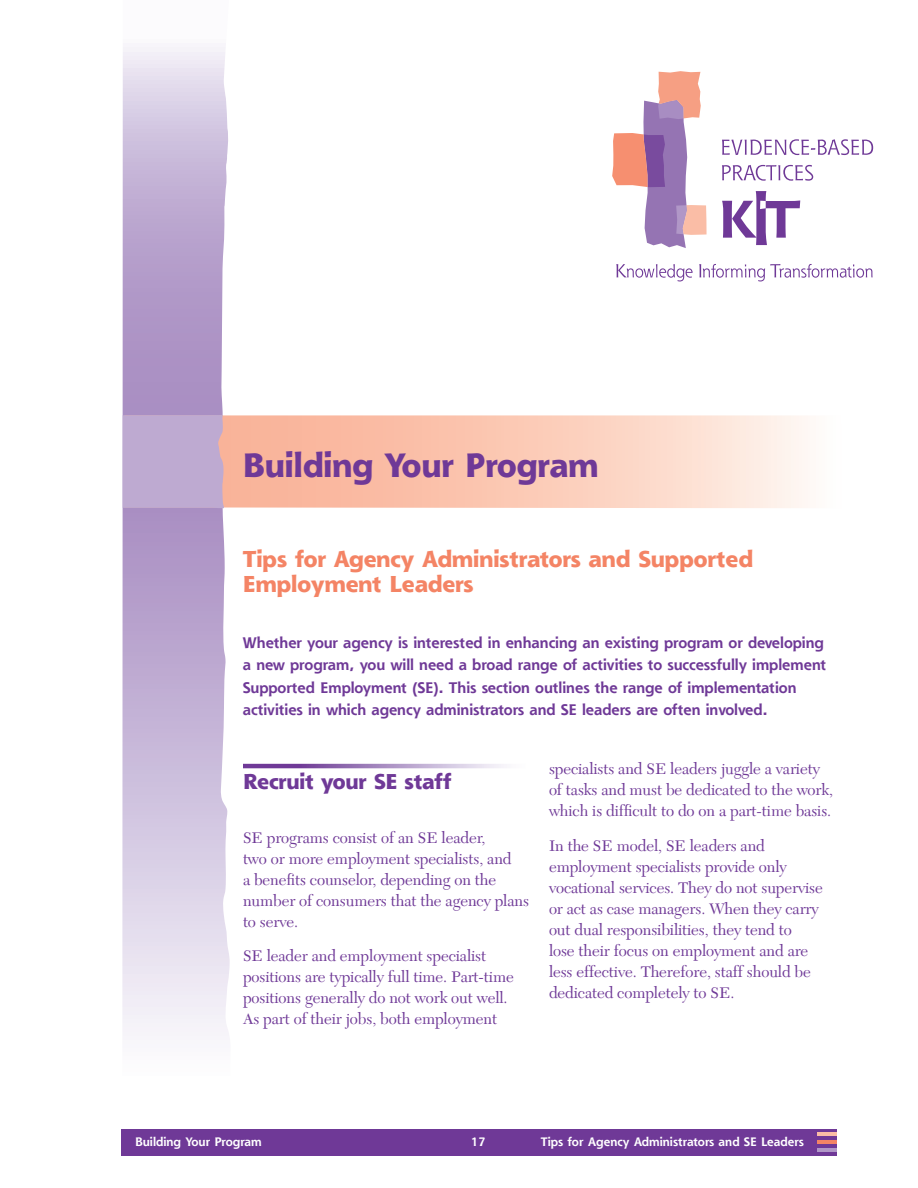
<style>
.page{position:relative;width:918px;height:1188px;background:#fff}
.page>*{position:absolute;margin:0;border:0;box-sizing:border-box;transform-origin:0 0}
.t1{font:800 33px "Shannon";color:#6f3997}
.t2{font:800 22.5px/25.5px "Shannon";letter-spacing:-.005em;color:#f48465}
.t3{font:800 21px "Shannon";letter-spacing:-.01em;color:#6f3997}
._03-body_text_intro{font:16.2px/21px "New Caledonia";letter-spacing:-.005em;color:#6f3997}
._03-body_text_intro-2{font:700 15px/22.5px "Shannon";letter-spacing:-.005em;color:#6f3997}
.t4{font:700 12px "Shannon";color:#fff}
</style>
<div class="page">
<div style="left:122px;top:1129px;width:715px;height:27px;background:#6f3997"></div>
<hr style="left:818px;top:1148px;width:19px;height:3px;background:#b097c7">
<hr style="left:818px;top:1140px;width:19px;height:4px;background:#f48465">
<hr style="left:818px;top:1132px;width:19px;height:4px;background:#fabda6">
<svg style="left:122px;top:47px;width:108px;height:989px;background:#c9bada"></svg>
<svg style="left:224px;top:415px;width:584px;height:93px;background:#fbcdba"></svg>
<div style="left:123px;top:415px;width:101px;height:93px;background:#beaad1"></div>
<svg style="left:243px;top:764px;width:261px;height:4px"></svg>
<svg style="left:616px;top:264px;width:77px;height:17px"></svg>
<svg style="left:699px;top:264px;width:174px;height:17px"></svg>
<svg style="left:722px;top:139px;width:151px;height:16px"></svg>
<svg style="left:722px;top:165px;width:91px;height:16px"></svg>
<svg style="left:612px;top:71px;width:95px;height:177px"></svg>
<svg style="left:722px;top:191px;width:78px;height:54px"></svg>
<h1 class="t1" style="left:243px;top:444px;width:357px">Building Your Program</h1>
<h2 class="t2" style="left:243px;top:546px;width:512px">Tips for Agency Administrators and Supported<br>Employment Leaders</h2>
<p class="_03-body_text_intro-2" style="left:243px;top:631px;width:585px">Whether your agency is interested in enhancing an existing program or developing a new program, you will need a broad range of activities to successfully implement Supported Employment (SE). This section outlines the range of implementation activities in which agency administrators and SE leaders are often involved.</p>
<h2 class="t3" style="left:243px;top:768px;width:210px">Recruit your SE staff</h2>
<p class="_03-body_text_intro" style="left:243px;top:827px;width:288px">SE programs consist of an SE leader,<br>two or more employment specialists, and<br>a benefits counselor, depending on the number of consumers that the agency plans to serve.</p>
<p class="_03-body_text_intro" style="left:243px;top:946px;width:272px">SE leader and employment specialist positions are typically full time. Part-time positions generally do not work out well.<br>As part of their jobs, both employment</p>
<p class="_03-body_text_intro" style="left:549px;top:759px;width:286px">specialists and SE leaders juggle a variety of tasks and must be dedicated to the work, which is difficult to do on a part-time basis.</p>
<p class="_03-body_text_intro" style="left:549px;top:835px;width:275px">In the SE model, SE leaders and employment specialists provide only vocational services. They do not supervise or act as case managers. When they carry out dual responsibilities, they tend to<br>lose their focus on employment and are less effective. Therefore, staff should be dedicated completely to SE.</p>
<p class="t4" style="left:135px;top:1135px;width:128px">Building Your Program</p>
<p class="t4" style="left:471px;top:1135px;width:16px">17</p>
<p class="t4" style="left:541px;top:1135px;width:265px">Tips for Agency Administrators and SE Leaders</p>
</div>
